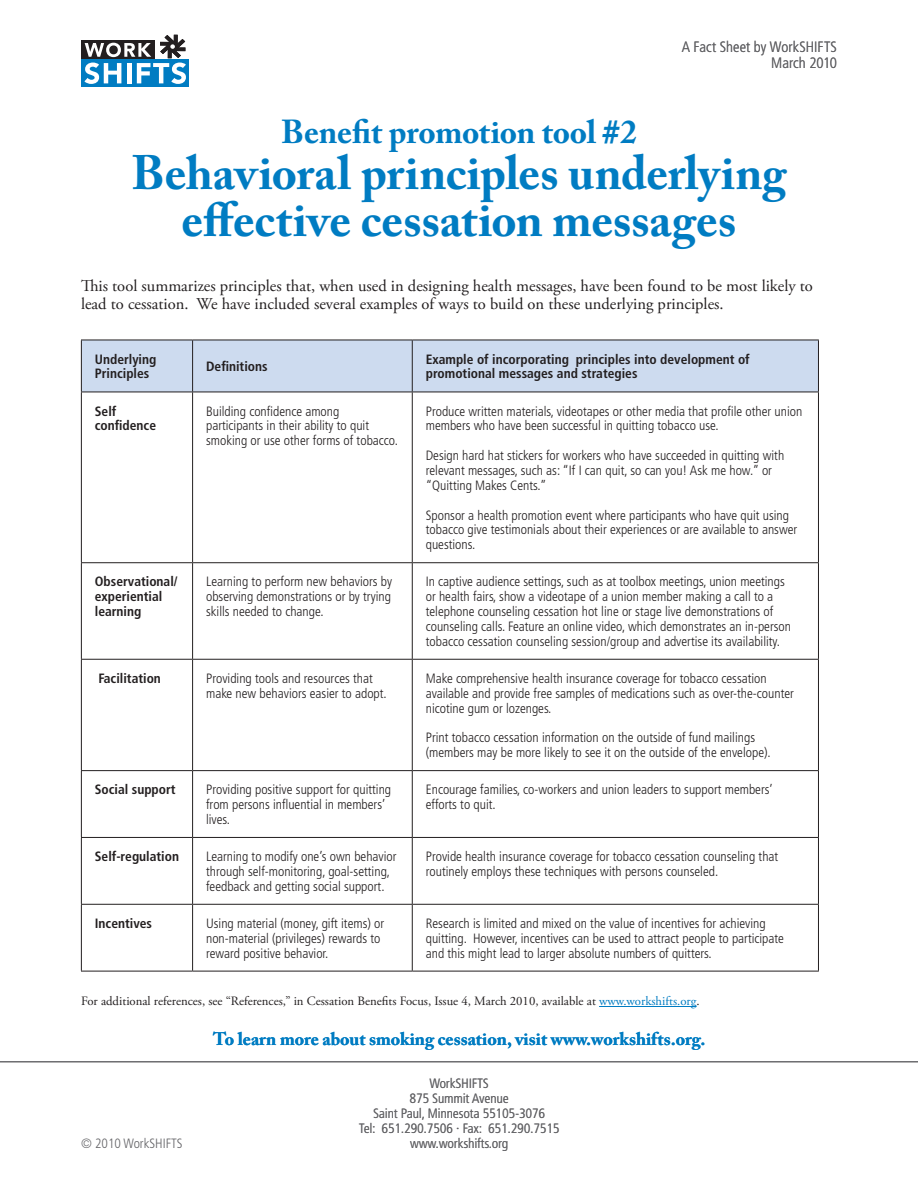
<style>
.page{position:relative;width:918px;height:1188px;background:#fff}
.page>*{position:absolute;margin:0;border:0;box-sizing:border-box;transform-origin:0 0}
.t1{font:700 48px/46.5px "Adobe Caslon Pro";letter-spacing:-.005em;color:#007cc2;text-align:center}
.t2{font:700 33px "Adobe Caslon Pro";letter-spacing:-.01em;color:#007cc2}
.t3{font:700 18px "Adobe Caslon Pro";color:#007cc2}
.t4{font:16.5px/18.1px "Adobe Garamond Pro";color:#231f20}
.t5{font:300 condensed 15px "Frutiger";color:#636366}
.t6{font:300 condensed 13.5px/14.9px "Frutiger";color:#231f20}
.t7{font:700 condensed 13.5px/14.9px "Frutiger";color:#231f20}
.t8{font:300 condensed 13.5px "Frutiger";color:#636366}
.t9{font:12.75px "Adobe Garamond Pro";color:#231f20}
.s1{color:#007cc2}
.s2{font-family:"Times New Roman";font-weight:400;font-stretch:normal}
</style>
<div class="page">
<hr style="left:599px;top:1006px;width:97px;height:1px;background:#007cc2">
<div style="left:82px;top:341px;width:736px;height:51px;background:#cddbef"></div>
<hr style="left:81px;top:340px;width:112px;height:1px;background:#231f20">
<hr style="left:81px;top:340px;width:1px;height:52px;background:#231f20">
<hr style="left:193px;top:340px;width:219px;height:1px;background:#231f20">
<hr style="left:192px;top:340px;width:1px;height:52px;background:#231f20">
<hr style="left:412px;top:340px;width:407px;height:1px;background:#231f20">
<hr style="left:412px;top:340px;width:1px;height:52px;background:#231f20">
<hr style="left:818px;top:340px;width:1px;height:52px;background:#231f20">
<hr style="left:81px;top:392px;width:112px;height:1px;background:#231f20">
<hr style="left:81px;top:392px;width:1px;height:170px;background:#231f20">
<hr style="left:193px;top:392px;width:219px;height:1px;background:#231f20">
<hr style="left:192px;top:392px;width:1px;height:170px;background:#231f20">
<hr style="left:412px;top:392px;width:407px;height:1px;background:#231f20">
<hr style="left:412px;top:392px;width:1px;height:170px;background:#231f20">
<hr style="left:818px;top:392px;width:1px;height:170px;background:#231f20">
<hr style="left:81px;top:562px;width:112px;height:1px;background:#231f20">
<hr style="left:81px;top:563px;width:1px;height:96px;background:#231f20">
<hr style="left:193px;top:562px;width:219px;height:1px;background:#231f20">
<hr style="left:192px;top:563px;width:1px;height:96px;background:#231f20">
<hr style="left:412px;top:562px;width:407px;height:1px;background:#231f20">
<hr style="left:412px;top:563px;width:1px;height:96px;background:#231f20">
<hr style="left:818px;top:563px;width:1px;height:96px;background:#231f20">
<hr style="left:81px;top:659px;width:112px;height:1px;background:#231f20">
<hr style="left:81px;top:660px;width:1px;height:110px;background:#231f20">
<hr style="left:193px;top:659px;width:219px;height:1px;background:#231f20">
<hr style="left:192px;top:660px;width:1px;height:110px;background:#231f20">
<hr style="left:412px;top:659px;width:407px;height:1px;background:#231f20">
<hr style="left:412px;top:660px;width:1px;height:110px;background:#231f20">
<hr style="left:818px;top:660px;width:1px;height:110px;background:#231f20">
<hr style="left:81px;top:770px;width:112px;height:1px;background:#231f20">
<hr style="left:81px;top:771px;width:1px;height:66px;background:#231f20">
<hr style="left:193px;top:770px;width:219px;height:1px;background:#231f20">
<hr style="left:192px;top:771px;width:1px;height:66px;background:#231f20">
<hr style="left:412px;top:770px;width:407px;height:1px;background:#231f20">
<hr style="left:412px;top:771px;width:1px;height:66px;background:#231f20">
<hr style="left:818px;top:771px;width:1px;height:66px;background:#231f20">
<hr style="left:81px;top:837px;width:112px;height:1px;background:#231f20">
<hr style="left:81px;top:838px;width:1px;height:66px;background:#231f20">
<hr style="left:193px;top:837px;width:219px;height:1px;background:#231f20">
<hr style="left:192px;top:838px;width:1px;height:66px;background:#231f20">
<hr style="left:412px;top:837px;width:407px;height:1px;background:#231f20">
<hr style="left:412px;top:838px;width:1px;height:66px;background:#231f20">
<hr style="left:818px;top:838px;width:1px;height:66px;background:#231f20">
<hr style="left:81px;top:904px;width:112px;height:1px;background:#231f20">
<hr style="left:81px;top:905px;width:1px;height:66px;background:#231f20">
<hr style="left:193px;top:904px;width:219px;height:1px;background:#231f20">
<hr style="left:192px;top:905px;width:1px;height:66px;background:#231f20">
<hr style="left:412px;top:904px;width:407px;height:1px;background:#231f20">
<hr style="left:412px;top:905px;width:1px;height:66px;background:#231f20">
<hr style="left:818px;top:905px;width:1px;height:66px;background:#231f20">
<hr style="left:81px;top:971px;width:112px;height:1px;background:#231f20">
<hr style="left:193px;top:971px;width:219px;height:1px;background:#231f20">
<hr style="left:412px;top:971px;width:407px;height:1px;background:#231f20">
<hr style="left:0;top:1061px;width:918px;height:1px;background:#636366">
<div style="left:81px;top:41px;width:73px;height:18px;background:#231f20"></div>
<div style="left:81px;top:59px;width:108px;height:28px;background:#007cc2"></div>
<svg style="left:84px;top:35px;width:102px;height:49px"></svg>
<p class="t5" style="left:682px;top:38px;width:157px">A Fact Sheet by WorkSHIFTS</p>
<p class="t5" style="left:771px;top:55px;width:67px">March 2010</p>
<p class="t2" style="left:281px;top:112px;width:357px">Benefit promotion tool #2</p>
<p class="t1" style="left:131px;top:149px;width:656px">Behavioral principles underlying effective cessation messages</p>
<p class="t4" style="left:81px;top:277px;width:733px">This tool summarizes principles that, when used in designing health messages, have been found to be most likely to lead to cessation. We have included several examples of ways to build on these underlying principles.</p>
<p class="t7" style="left:95px;top:352px;width:63px">Underlying<br>Principles</p>
<p class="t7" style="left:206px;top:359px;width:63px">Definitions</p>
<p class="t7" style="left:426px;top:352px;width:326px">Example of incorporating principles into development of promotional messages and strategies</p>
<p class="t7" style="left:95px;top:403px;width:63px">Self confidence</p>
<p class="t6" style="left:206px;top:404px;width:193px">Building confidence among participants in their ability to quit smoking or use other forms of tobacco.</p>
<p class="t6" style="left:426px;top:404px;width:378px">Produce written materials, videotapes or other media that profile other union members who have been successful in quitting tobacco use.</p>
<p class="t6" style="left:426px;top:448px;width:360px">Design hard hat stickers for workers who have succeeded in quitting with relevant messages, such as: “If I can quit, so can you! Ask me how.” or “Quitting Makes Cents.”</p>
<p class="t6" style="left:426px;top:508px;width:373px">Sponsor a health promotion event where participants who have quit using tobacco give testimonials about their experiences or are available to answer questions.</p>
<p class="t7" style="left:95px;top:574px;width:84px">Observational/ experiential learning</p>
<p class="t6" style="left:206px;top:574px;width:188px;text-align:justify">Learning to perform new behaviors by observing demonstrations or by trying skills needed to change.</p>
<p class="t6" style="left:426px;top:574px;width:367px">In captive audience settings, such as at toolbox meetings, union meetings or health fairs, show a videotape of a union member making a call to a telephone counseling cessation hot line or stage live demonstrations of counseling calls. Feature an online video, which demonstrates an in-person tobacco cessation counseling session/group and advertise its availability.</p>
<p class="t7" style="left:98px;top:671px;width:64px">Facilitation</p>
<p class="t6" style="left:206px;top:671px;width:182px">Providing tools and resources that make new behaviors easier to adopt.</p>
<p class="t6" style="left:426px;top:671px;width:370px">Make comprehensive health insurance coverage for tobacco cessation available and provide free samples of medications such as over-the-counter nicotine gum or lozenges.</p>
<p class="t6" style="left:426px;top:730px;width:347px">Print tobacco cessation information on the outside of fund mailings (members may be more likely to see it on the outside of the envelope).</p>
<p class="t7" style="left:95px;top:782px;width:82px">Social support</p>
<p class="t6" style="left:206px;top:782px;width:187px">Providing positive support for quitting from persons influential in members’ lives.</p>
<p class="t6" style="left:426px;top:782px;width:349px">Encourage families, co-workers and union leaders to support members’ efforts to quit.</p>
<p class="t7" style="left:95px;top:849px;width:86px">Self-regulation</p>
<p class="t6" style="left:206px;top:849px;width:192px">Learning to modify one’s own behavior through self-monitoring, goal-setting, feedback and getting social support.</p>
<p class="t6" style="left:426px;top:849px;width:354px">Provide health insurance coverage for tobacco cessation counseling that routinely employs these techniques with persons counseled.</p>
<p class="t7" style="left:95px;top:916px;width:59px">Incentives</p>
<p class="t6" style="left:206px;top:916px;width:180px">Using material (money, gift items) or non-material (privileges) rewards to reward positive behavior.</p>
<p class="t6" style="left:426px;top:916px;width:360px">Research is limited and mixed on the value of incentives for achieving quitting. However, incentives can be used to attract people to participate and this might lead to larger absolute numbers of quitters.</p>
<p class="t9" style="left:81px;top:994px;width:620px">For additional references, see “References,” in Cessation Benefits Focus, Issue 4, March 2010, available at <span class="s1">www.workshifts.org</span>.</p>
<p class="t8" style="left:81px;top:1135px;width:103px">© 2010 WorkSHIFTS</p>
<p class="t3" style="left:213px;top:1028px;width:494px">To learn more about smoking cessation, visit www.workshifts.org.</p>
<p class="t8" style="left:429px;top:1075px;width:61px">WorkSHIFTS</p>
<p class="t8" style="left:410px;top:1090px;width:100px">875 Summit Avenue</p>
<p class="t8" style="left:373px;top:1105px;width:173px">Saint Paul, Minnesota 55105-3076</p>
<p class="t8" style="left:359px;top:1120px;width:202px">Tel: 651.290.7506 <span class="s2">·</span> Fax: 651.290.7515</p>
<p class="t8" style="left:410px;top:1135px;width:100px">www.workshifts.org</p>
</div>
